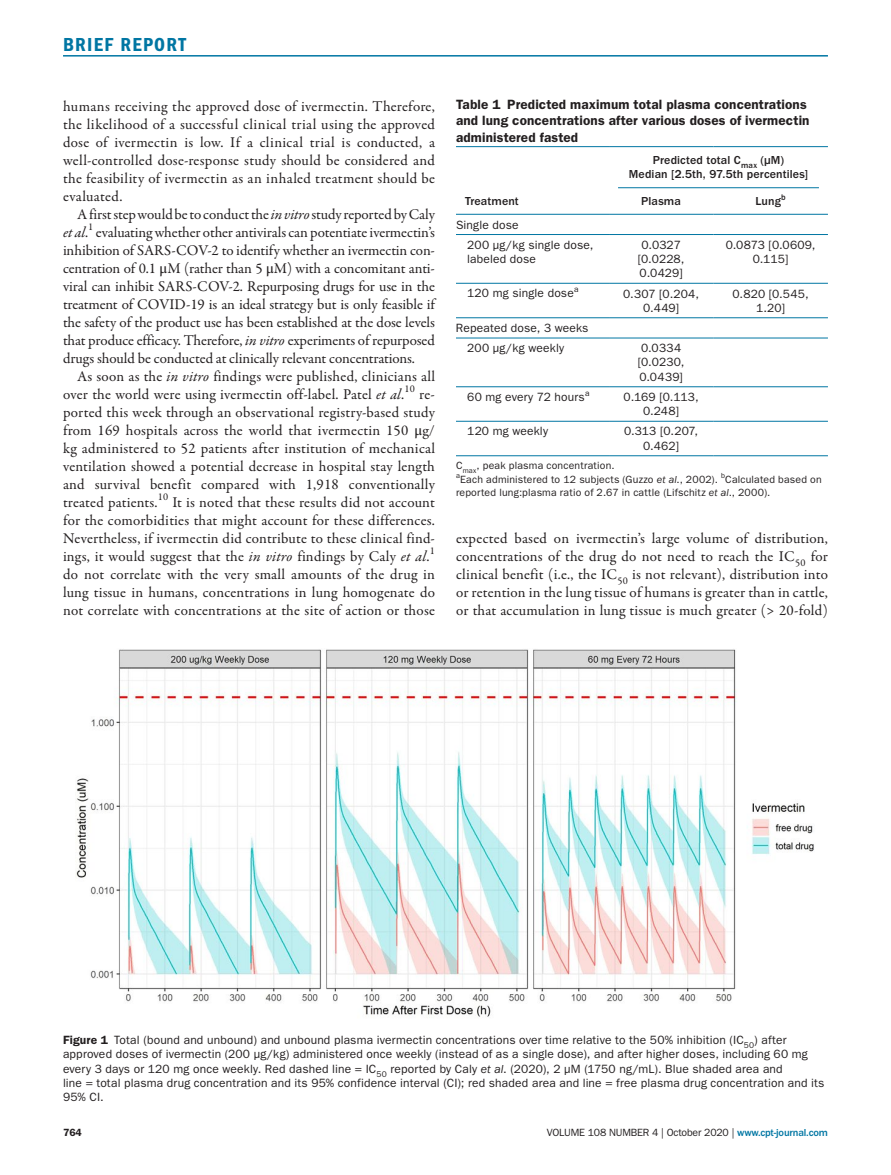
<style>
.page{position:relative;width:891px;height:1175px;background:#fff}
.page>*{position:absolute;margin:0;border:0;box-sizing:border-box;transform-origin:0 0}
.t1{font:19.5px "ITC Franklin Gothic Std Dm Cd";letter-spacing:.065em;color:#0076a3}
.t2{font:15px/18px "Garamond Premr Pro";letter-spacing:.01em;color:#231f20;text-align:justify}
.t3{font:15px/18px "Garamond Premr Pro";letter-spacing:-.01em;color:#231f20}
.t4{font:600 13.5px/16.5px "ITC Franklin Gothic Std";letter-spacing:.01em;color:#231f20}
.t5{font:12px/14.2px "ITC Franklin Gothic Std";letter-spacing:.015em;color:#231f20;text-align:center}
.t6{font:500 12px/14.2px "ITC Franklin Gothic Std";letter-spacing:.01em;color:#231f20;text-align:center}
.t7{font:10.5px/13.5px "ITC Franklin Gothic Std";letter-spacing:.015em;color:#231f20}
.t8{font:10.5px "ITC Franklin Gothic Std";letter-spacing:-.015em;color:#231f20}
.t9{font:10.5px "Garamond Premr Pro";color:#231f20}
.t10{font:600 10.5px "ITC Franklin Gothic Std";color:#231f20}
.s1{font-style:italic}
.s2{font-family:"STIX"}
.s3{font-weight:600}
.s4{font-weight:500;color:#0076a3}
</style>
<div class="page">
<hr style="left:63px;top:55px;width:765px;height:2px;background:#0076a3">
<img style="left:76px;top:649px;width:738px;height:368px">
<hr style="left:456px;top:146px;width:153px;height:1px;background:#0076a3">
<hr style="left:456px;top:214px;width:153px;height:1px;background:#0076a3">
<hr style="left:609px;top:146px;width:104px;height:1px;background:#0076a3">
<hr style="left:713px;top:146px;width:115px;height:1px;background:#0076a3">
<hr style="left:609px;top:214px;width:104px;height:1px;background:#0076a3">
<hr style="left:713px;top:214px;width:115px;height:1px;background:#0076a3">
<hr style="left:456px;top:234px;width:153px;height:1px;background:#0076a3">
<hr style="left:609px;top:234px;width:104px;height:1px;background:#0076a3">
<hr style="left:713px;top:234px;width:115px;height:1px;background:#0076a3">
<hr style="left:456px;top:283px;width:153px;height:1px;background:#0076a3">
<hr style="left:609px;top:283px;width:104px;height:1px;background:#0076a3">
<hr style="left:713px;top:283px;width:115px;height:1px;background:#0076a3">
<hr style="left:456px;top:317px;width:153px;height:1px;background:#0076a3">
<hr style="left:609px;top:317px;width:104px;height:1px;background:#0076a3">
<hr style="left:713px;top:317px;width:115px;height:1px;background:#0076a3">
<hr style="left:456px;top:338px;width:153px;height:1px;background:#0076a3">
<hr style="left:609px;top:338px;width:104px;height:1px;background:#0076a3">
<hr style="left:713px;top:338px;width:115px;height:1px;background:#0076a3">
<hr style="left:456px;top:386px;width:153px;height:1px;background:#0076a3">
<hr style="left:609px;top:386px;width:104px;height:1px;background:#0076a3">
<hr style="left:713px;top:386px;width:115px;height:1px;background:#0076a3">
<hr style="left:456px;top:421px;width:153px;height:1px;background:#0076a3">
<hr style="left:456px;top:455px;width:153px;height:1px;background:#0076a3">
<hr style="left:609px;top:421px;width:104px;height:1px;background:#0076a3">
<hr style="left:609px;top:455px;width:104px;height:1px;background:#0076a3">
<hr style="left:713px;top:421px;width:115px;height:1px;background:#0076a3">
<hr style="left:713px;top:455px;width:115px;height:1px;background:#0076a3">
<hr style="left:618px;top:187px;width:201px;height:1px;background:#0076a3">
<h1 class="t1" style="left:63px;top:33px;width:125px">BRIEF REPORT</h1>
<p class="t2" style="left:63px;top:97px;width:374px">humans receiving the approved dose of ivermectin. Therefore, the likelihood of a successful clinical trial using the approved dose of ivermectin is low. If a clinical trial is conducted, a well-controlled dose-response study should be considered and the feasibility of ivermectin as an inhaled treatment should be evaluated.</p>
<p class="t3" style="left:63px;top:205px;width:373px;text-indent:14px">A first step would be to conduct the <span class="s1">in vitro</span> study reported by Caly <span class="s1">et al</span>.</p>
<p class="t9" style="left:88px;top:220px;width:7px">1</p>
<p class="t2" style="left:63px;top:223px;width:373px;text-indent:33px">evaluating whether other antivirals can potentiate ivermectin’s inhibition of SARS-COV-2 to identify whether an ivermectin con&shy;centration of 0.1 <span class="s2">μ</span>M (rather than 5 <span class="s2">μ</span>M) with a concomitant anti&shy;viral can inhibit SARS-COV-2. Repurposing drugs for use in the treatment of COVID-19 is an ideal strategy but is only feasible if the safety of the product use has been established at the dose levels that produce efficacy. Therefore, <span class="s1">in vitro</span> experiments of repurposed drugs should be conducted at clinically relevant concentrations.</p>
<p class="t2" style="left:63px;top:367px;width:373px;text-indent:14px">As soon as the <span class="s1">in vitro</span> findings were published, clinicians all over the world were using ivermectin off-label. Patel <span class="s1">et al</span>.</p>
<p class="t9" style="left:405px;top:382px;width:12px">10</p>
<p class="t2" style="left:63px;top:385px;width:374px;text-indent:356px">re&shy;ported this week through an observational registry-based study from 169 hospitals across the world that ivermectin 150 <span class="s2">μ</span>g/ kg administered to 52 patients after institution of mechanical ventilation showed a potential decrease in hospital stay length and survival benefit compared with 1,918 conventionally treated patients.<sup>10</sup> It is noted that these results did not account for the comorbidities that might account for these differences.<br>Nevertheless, if ivermectin did contribute to these clinical find&shy;ings, it would suggest that the <span class="s1">in vitro</span> findings by Caly <span class="s1">et al</span>.</p>
<p class="t9" style="left:430px;top:544px;width:7px">1</p>
<p class="t2" style="left:63px;top:565px;width:373px">do not correlate with the very small amounts of the drug in lung tissue in humans, concentrations in lung homogenate do not correlate with concentrations at the site of action or those</p>
<p class="t4" style="left:456px;top:96px;width:355px">Table 1 Predicted maximum total plasma concentrations and lung concentrations after various doses of ivermectin administered fasted</p>
<p class="t6" style="left:465px;top:194px;width:55px">Treatment</p>
<p class="t5" style="left:467px;top:214px;width:128px;line-height:20.2px;text-align:left;text-indent:-11px">Single dose<br>200 µg/kg single dose,</p>
<p class="t5" style="left:467px;top:252px;width:70px">labeled dose</p>
<p class="t6" style="left:629px;top:153px;width:181px">Predicted total C<sub>max</sub> (µM)<br>Median [2.5th, 97.5th percentiles]</p>
<p class="t6" style="left:641px;top:194px;width:41px">Plasma</p>
<p class="t6" style="left:756px;top:194px;width:32px">Lung<sup>b</sup></p>
<p class="t5" style="left:638px;top:238px;width:48px">0.0327 [0.0228,<br>0.0429]</p>
<p class="t5" style="left:726px;top:238px;width:91px">0.0873 [0.0609,<br>0.115]</p>
<p class="t5" style="left:467px;top:286px;width:113px">120 mg single dose<sup>a</sup></p>
<p class="t5" style="left:623px;top:286px;width:77px">0.307 [0.204,<br>0.449]</p>
<p class="t5" style="left:733px;top:286px;width:78px">0.820 [0.545,<br>1.20]</p>
<p class="t5" style="left:467px;top:318px;width:123px;line-height:20.2px;text-align:left;text-indent:-11px">Repeated dose, 3 weeks<br>200 µg/kg weekly</p>
<p class="t5" style="left:638px;top:341px;width:48px;text-align:left">0.0334 [0.0230,<br>0.0439]</p>
<p class="t5" style="left:467px;top:390px;width:124px">60 mg every 72 hours<sup>a</sup></p>
<p class="t5" style="left:624px;top:390px;width:77px">0.169 [0.113,<br>0.248]</p>
<p class="t5" style="left:467px;top:424px;width:82px">120 mg weekly</p>
<p class="t5" style="left:624px;top:424px;width:76px">0.313 [0.207,<br>0.462]</p>
<p class="t7" style="left:456px;top:459px;width:367px">C<sub>max</sub>, peak plasma concentration.<br><sup>a</sup>Each administered to 12 subjects (Guzzo <span class="s1">et al</span>., 2002). <sup>b</sup>Calculated based on reported lung:plasma ratio of 2.67 in cattle (Lifschitz <span class="s1">et al</span>., 2000).</p>
<p class="t2" style="left:456px;top:530px;width:373px">expected based on ivermectin’s large volume of distribution, concentrations of the drug do not need to reach the IC<sub>50</sub> for clinical benefit (i.e., the IC<sub>50</sub> is not relevant), distribution into or retention in the lung tissue of humans is greater than in cattle, or that accumulation in lung tissue is much greater (&gt; 20-fold)</p>
<p class="t5" style="left:63px;top:1033px;width:763px;text-align:left"><span class="s3">Figure 1</span> Total (bound and unbound) and unbound plasma ivermectin concentrations over time relative to the 50% inhibition (IC<sub>50</sub>) after approved doses of ivermectin (200 µg/kg) administered once weekly (instead of as a single dose), and after higher doses, including 60 mg every 3 days or 120 mg once weekly. Red dashed line = IC<sub>50</sub> reported by Caly <span class="s1">et al</span>. (2020), 2 µM (1750 ng/mL). Blue shaded area and<br>line = total plasma drug concentration and its 95% confidence interval (CI); red shaded area and line = free plasma drug concentration and its 95% CI.</p>
<p class="t10" style="left:63px;top:1125px;width:20px">764</p>
<p class="t8" style="left:547px;top:1126px;width:283px">VOLUME 108 NUMBER 4 | October 2020 | <span class="s4">www.cpt-journal.com</span></p>
</div>
